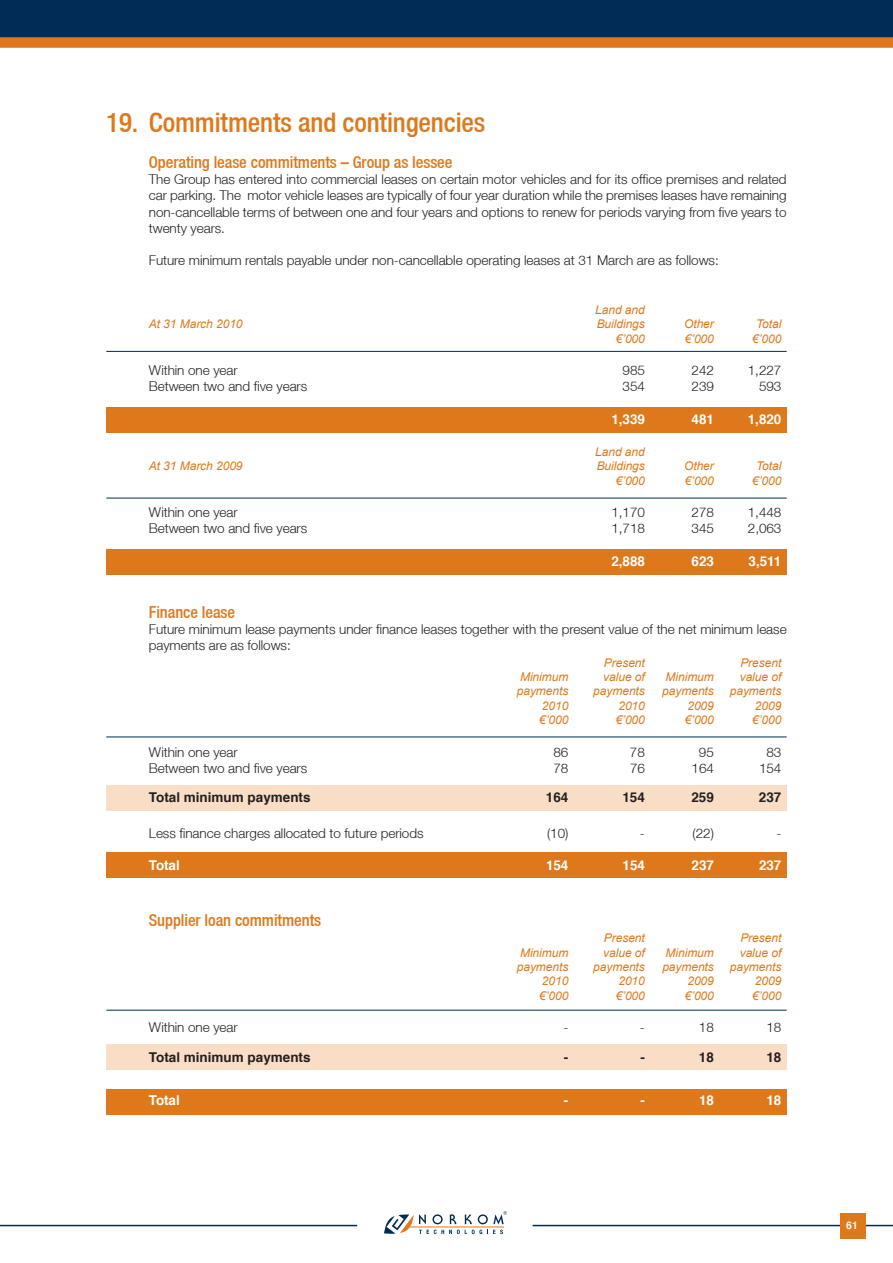
<style>
.page{position:relative;width:893px;height:1263px;background:#fff}
.page>*{position:absolute;margin:0;border:0;box-sizing:border-box;transform-origin:0 0}
.t1{font:500 condensed 27px "Helvetica Neue LT";letter-spacing:-.005em;color:#de791b}
.t2{font:500 condensed 16.5px "Helvetica Neue LT";letter-spacing:-.005em;color:#de791b}
.t3{font:300 13.5px/16.2px "Helvetica Neue LT";letter-spacing:-.005em;color:#231f20;text-align:justify}
.t4{font:700 13.5px "Helvetica";color:#231f20}
.t5{font:700 13.5px "Helvetica";letter-spacing:-.005em;color:#fff}
.t6{font:italic 12px "Arial";letter-spacing:-.005em;color:#de791b}
.t7{font:700 10.5px "Helvetica";color:#fff}
</style>
<div class="page">
<svg style="left:384px;top:1211px;width:123px;height:23px"></svg>
<hr style="left:0;top:1225px;width:357px;height:1px;background:#002c55">
<hr style="left:533px;top:1225px;width:360px;height:1px;background:#002c55">
<div style="left:840px;top:1213px;width:25px;height:26px;background:#de791b"></div>
<svg style="left:0;top:0;width:893px;height:48px;background:#313d49"></svg>
<div style="left:106px;top:407px;width:681px;height:25px;background:#de791b"></div>
<div style="left:106px;top:549px;width:681px;height:26px;background:#de791b"></div>
<div style="left:106px;top:853px;width:681px;height:25px;background:#de791b"></div>
<div style="left:106px;top:1089px;width:681px;height:26px;background:#de791b"></div>
<div style="left:106px;top:1045px;width:681px;height:25px;background:#f9dec5"></div>
<div style="left:106px;top:785px;width:681px;height:25px;background:#f9dec5"></div>
<hr style="left:106px;top:351px;width:681px;height:1px;background:#002c55">
<hr style="left:106px;top:498px;width:681px;height:1px;background:#002c55">
<hr style="left:106px;top:736px;width:681px;height:1px;background:#002c55">
<hr style="left:106px;top:1010px;width:681px;height:1px;background:#002c55">
<h1 class="t1" style="left:106px;top:106px;width:381px">19. Commitments and contingencies</h1>
<p class="t2" style="left:149px;top:152px;width:305px">Operating lease commitments – Group as lessee</p>
<p class="t3" style="left:149px;top:171px;width:639px">The Group has entered into commercial leases on certain motor vehicles and for its office premises and related car parking. The motor vehicle leases are typically of four year duration while the premises leases have remaining non-cancellable terms of between one and four years and options to renew for periods varying from five years to twenty years.</p>
<p class="t3" style="left:149px;top:252px;width:571px">Future minimum rentals payable under non-cancellable operating leases at 31 March are as follows:</p>
<p class="t6" style="left:595px;top:302px;width:51px">Land and</p>
<p class="t6" style="left:149px;top:316px;width:95px">At 31 March 2010</p>
<p class="t6" style="left:597px;top:316px;width:50px">Buildings</p>
<p class="t6" style="left:684px;top:316px;width:31px">Other</p>
<p class="t6" style="left:756px;top:316px;width:27px">Total</p>
<p class="t6" style="left:616px;top:331px;width:31px">€’000</p>
<p class="t6" style="left:685px;top:331px;width:31px">€’000</p>
<p class="t6" style="left:752px;top:331px;width:31px">€’000</p>
<p class="t3" style="left:149px;top:362px;width:90px">Within one year</p>
<p class="t3" style="left:623px;top:362px;width:24px">985</p>
<p class="t3" style="left:692px;top:362px;width:24px">242</p>
<p class="t3" style="left:748px;top:362px;width:35px">1,227</p>
<p class="t3" style="left:149px;top:378px;width:160px">Between two and five years</p>
<p class="t3" style="left:623px;top:378px;width:24px">354</p>
<p class="t3" style="left:692px;top:378px;width:24px">239</p>
<p class="t3" style="left:759px;top:378px;width:24px">593</p>
<p class="t5" style="left:611px;top:408px;width:35px">1,339</p>
<p class="t5" style="left:692px;top:408px;width:24px">481</p>
<p class="t5" style="left:748px;top:408px;width:35px">1,820</p>
<p class="t6" style="left:595px;top:444px;width:51px">Land and</p>
<p class="t6" style="left:149px;top:458px;width:95px">At 31 March 2009</p>
<p class="t6" style="left:597px;top:458px;width:50px">Buildings</p>
<p class="t6" style="left:684px;top:458px;width:31px">Other</p>
<p class="t6" style="left:756px;top:458px;width:27px">Total</p>
<p class="t6" style="left:616px;top:473px;width:31px">€’000</p>
<p class="t6" style="left:685px;top:473px;width:31px">€’000</p>
<p class="t6" style="left:752px;top:473px;width:31px">€’000</p>
<p class="t3" style="left:149px;top:504px;width:90px">Within one year</p>
<p class="t3" style="left:611px;top:504px;width:35px">1,170</p>
<p class="t3" style="left:692px;top:504px;width:24px">278</p>
<p class="t3" style="left:748px;top:504px;width:35px">1,448</p>
<p class="t3" style="left:149px;top:520px;width:160px">Between two and five years</p>
<p class="t3" style="left:611px;top:520px;width:35px">1,718</p>
<p class="t3" style="left:692px;top:520px;width:24px">345</p>
<p class="t3" style="left:748px;top:520px;width:35px">2,063</p>
<p class="t5" style="left:611px;top:550px;width:35px">2,888</p>
<p class="t5" style="left:692px;top:550px;width:24px">623</p>
<p class="t5" style="left:749px;top:550px;width:34px">3,511</p>
<p class="t2" style="left:149px;top:602px;width:88px">Finance lease</p>
<p class="t3" style="left:149px;top:621px;width:639px">Future minimum lease payments under finance leases together with the present value of the net minimum lease payments are as follows:</p>
<p class="t6" style="left:604px;top:655px;width:42px">Present</p>
<p class="t6" style="left:740px;top:655px;width:42px">Present</p>
<p class="t6" style="left:520px;top:669px;width:50px">Minimum</p>
<p class="t6" style="left:603px;top:669px;width:43px">value of</p>
<p class="t6" style="left:666px;top:669px;width:50px">Minimum</p>
<p class="t6" style="left:740px;top:669px;width:43px">value of</p>
<p class="t6" style="left:517px;top:683px;width:53px">payments</p>
<p class="t6" style="left:593px;top:683px;width:53px">payments</p>
<p class="t6" style="left:662px;top:683px;width:53px">payments</p>
<p class="t6" style="left:730px;top:683px;width:53px">payments</p>
<p class="t6" style="left:542px;top:698px;width:28px">2010</p>
<p class="t6" style="left:618px;top:698px;width:28px">2010</p>
<p class="t6" style="left:687px;top:698px;width:28px">2009</p>
<p class="t6" style="left:755px;top:698px;width:28px">2009</p>
<p class="t6" style="left:539px;top:712px;width:31px">€’000</p>
<p class="t6" style="left:616px;top:712px;width:31px">€’000</p>
<p class="t6" style="left:685px;top:712px;width:31px">€’000</p>
<p class="t6" style="left:752px;top:712px;width:31px">€’000</p>
<p class="t3" style="left:149px;top:743px;width:90px">Within one year</p>
<p class="t3" style="left:553px;top:743px;width:16px">86</p>
<p class="t3" style="left:630px;top:743px;width:16px">78</p>
<p class="t3" style="left:699px;top:743px;width:16px">95</p>
<p class="t3" style="left:766px;top:743px;width:16px">83</p>
<p class="t3" style="left:149px;top:760px;width:160px">Between two and five years</p>
<p class="t3" style="left:553px;top:760px;width:16px">78</p>
<p class="t3" style="left:630px;top:760px;width:16px">76</p>
<p class="t3" style="left:692px;top:760px;width:24px">164</p>
<p class="t3" style="left:759px;top:760px;width:24px">154</p>
<p class="t4" style="left:149px;top:787px;width:163px">Total minimum payments</p>
<p class="t4" style="left:546px;top:787px;width:24px">164</p>
<p class="t4" style="left:622px;top:787px;width:24px">154</p>
<p class="t4" style="left:691px;top:787px;width:24px">259</p>
<p class="t4" style="left:759px;top:787px;width:24px">237</p>
<p class="t3" style="left:149px;top:824px;width:276px">Less finance charges allocated to future periods</p>
<p class="t3" style="left:547px;top:824px;width:23px">(10)</p>
<p class="t3" style="left:640px;top:824px;width:6px">-</p>
<p class="t3" style="left:693px;top:824px;width:23px">(22)</p>
<p class="t3" style="left:776px;top:824px;width:6px">-</p>
<p class="t5" style="left:149px;top:854px;width:32px">Total</p>
<p class="t5" style="left:546px;top:854px;width:24px">154</p>
<p class="t5" style="left:623px;top:854px;width:24px">154</p>
<p class="t5" style="left:692px;top:854px;width:24px">237</p>
<p class="t5" style="left:759px;top:854px;width:24px">237</p>
<p class="t2" style="left:149px;top:910px;width:174px">Supplier loan commitments</p>
<p class="t6" style="left:604px;top:930px;width:42px">Present</p>
<p class="t6" style="left:740px;top:930px;width:42px">Present</p>
<p class="t6" style="left:520px;top:944px;width:50px">Minimum</p>
<p class="t6" style="left:603px;top:944px;width:43px">value of</p>
<p class="t6" style="left:666px;top:944px;width:50px">Minimum</p>
<p class="t6" style="left:740px;top:944px;width:43px">value of</p>
<p class="t6" style="left:517px;top:959px;width:53px">payments</p>
<p class="t6" style="left:593px;top:959px;width:53px">payments</p>
<p class="t6" style="left:662px;top:959px;width:53px">payments</p>
<p class="t6" style="left:730px;top:959px;width:53px">payments</p>
<p class="t6" style="left:542px;top:973px;width:28px">2010</p>
<p class="t6" style="left:618px;top:973px;width:28px">2010</p>
<p class="t6" style="left:687px;top:973px;width:28px">2009</p>
<p class="t6" style="left:755px;top:973px;width:28px">2009</p>
<p class="t6" style="left:539px;top:988px;width:31px">€’000</p>
<p class="t6" style="left:616px;top:988px;width:31px">€’000</p>
<p class="t6" style="left:685px;top:988px;width:31px">€’000</p>
<p class="t6" style="left:752px;top:988px;width:31px">€’000</p>
<p class="t3" style="left:149px;top:1019px;width:90px">Within one year</p>
<p class="t3" style="left:563px;top:1019px;width:6px">-</p>
<p class="t3" style="left:640px;top:1019px;width:6px">-</p>
<p class="t3" style="left:699px;top:1019px;width:16px">18</p>
<p class="t3" style="left:766px;top:1019px;width:16px">18</p>
<p class="t4" style="left:149px;top:1046px;width:163px">Total minimum payments</p>
<p class="t4" style="left:564px;top:1046px;width:6px">-</p>
<p class="t4" style="left:640px;top:1046px;width:6px">-</p>
<p class="t4" style="left:699px;top:1046px;width:17px">18</p>
<p class="t4" style="left:766px;top:1046px;width:17px">18</p>
<p class="t5" style="left:149px;top:1090px;width:32px">Total</p>
<p class="t5" style="left:564px;top:1090px;width:6px">-</p>
<p class="t5" style="left:640px;top:1090px;width:6px">-</p>
<p class="t5" style="left:699px;top:1090px;width:16px">18</p>
<p class="t5" style="left:766px;top:1090px;width:16px">18</p>
<p class="t7" style="left:846px;top:1216px;width:13px">61</p>
</div>
